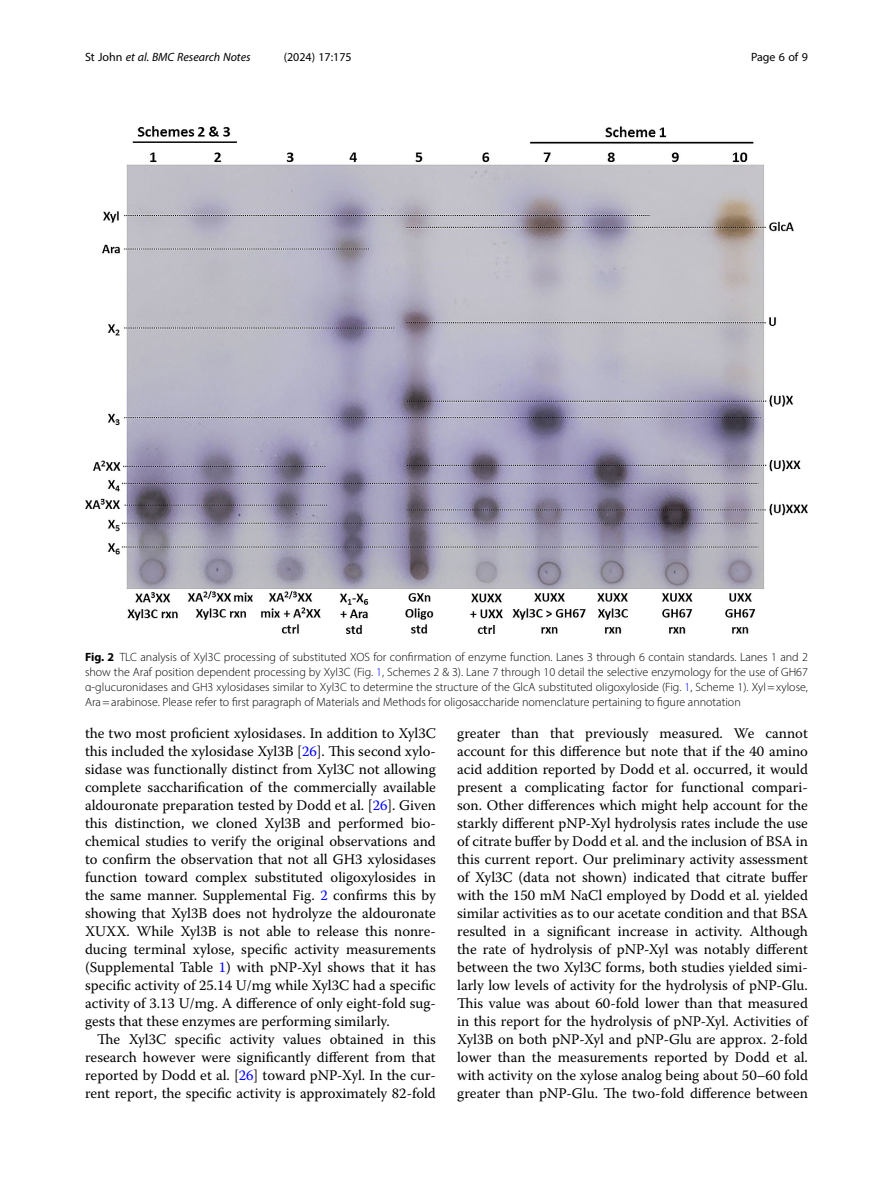
<style>
.page{position:relative;width:893px;height:1191px;background:#fff}
.page>*{position:absolute;margin:0;border:0;box-sizing:border-box;transform-origin:0 0}
.Body_Text_Indent{font:14.7px/18px "Warnock Pro";color:#000;text-align:justify}
.Figure_Caption{font:300 12px/15px "Myriad Pro";color:#000;text-align:justify}
.t1{font:italic 12px "Myriad Pro";color:#000}
.t2{font:12px "Myriad Pro";color:#000}
.s1{font-style:normal}
.s2{font-weight:700}
.s3{color:#00f}
</style>
<div class="page">
<img style="left:85px;top:126px;width:723px;height:508px">
<p class="t1" style="left:85px;top:50px;width:167px"><span class="s1">St John</span> et al. BMC Research Notes</p>
<p class="t2" style="left:284px;top:50px;width:70px">(2024) 17:175</p>
<p class="t2" style="left:751px;top:50px;width:58px">Page 6 of 9</p>
<p class="Figure_Caption" style="left:85px;top:649px;width:724px"><span class="s2">Fig. 2</span> TLC analysis of Xyl3C processing of substituted XOS for confirmation of enzyme function. Lanes 3 through 6 contain standards. Lanes 1 and 2 show the Araf position dependent processing by Xyl3C (Fig. <span class="s3">1</span>, Schemes 2 &amp; 3). Lane 7 through 10 detail the selective enzymology for the use of GH67 α-glucuronidases and GH3 xylosidases similar to Xyl3C to determine the structure of the GlcA substituted oligoxyloside (Fig. <span class="s3">1</span>, Scheme 1). Xyl=xylose, Ara=arabinose. Please refer to first paragraph of Materials and Methods for oligosaccharide nomenclature pertaining to figure annotation</p>
<p class="Body_Text_Indent" style="left:85px;top:724px;width:352px">the two most proficient xylosidases. In addition to Xyl3C this included the xylosidase Xyl3B [<span class="s3">26</span>]. This second xylo&shy;sidase was functionally distinct from Xyl3C not allowing complete saccharification of the commercially available aldouronate preparation tested by Dodd et al. [<span class="s3">26</span>]. Given this distinction, we cloned Xyl3B and performed bio&shy;chemical studies to verify the original observations and to confirm the observation that not all GH3 xylosidases function toward complex substituted oligoxylosides in the same manner. Supplemental Fig. <span class="s3">2</span> confirms this by showing that Xyl3B does not hydrolyze the aldouronate XUXX. While Xyl3B is not able to release this nonre&shy;ducing terminal xylose, specific activity measurements (Supplemental Table <span class="s3">1</span>) with pNP-Xyl shows that it has specific activity of 25.14 U/mg while Xyl3C had a specific activity of 3.13 U/mg. A difference of only eight-fold sug&shy;gests that these enzymes are performing similarly.</p>
<p class="Body_Text_Indent" style="left:85px;top:1030px;width:352px;text-indent:12px">The Xyl3C specific activity values obtained in this research however were significantly different from that reported by Dodd et al. [<span class="s3">26</span>] toward pNP-Xyl. In the cur&shy;rent report, the specific activity is approximately 82-fold</p>
<p class="Body_Text_Indent" style="left:457px;top:724px;width:352px">greater than that previously measured. We cannot account for this difference but note that if the 40 amino acid addition reported by Dodd et al. occurred, it would present a complicating factor for functional compari&shy;son. Other differences which might help account for the starkly different pNP-Xyl hydrolysis rates include the use of citrate buffer by Dodd et al. and the inclusion of BSA in this current report. Our preliminary activity assessment of Xyl3C (data not shown) indicated that citrate buffer with the 150 mM NaCl employed by Dodd et al. yielded similar activities as to our acetate condition and that BSA resulted in a significant increase in activity. Although the rate of hydrolysis of pNP-Xyl was notably different between the two Xyl3C forms, both studies yielded simi&shy;larly low levels of activity for the hydrolysis of pNP-Glu.<br>This value was about 60-fold lower than that measured in this report for the hydrolysis of pNP-Xyl. Activities of Xyl3B on both pNP-Xyl and pNP-Glu are approx. 2-fold lower than the measurements reported by Dodd et al. with activity on the xylose analog being about 50–60 fold greater than pNP-Glu. The two-fold difference between</p>
</div>
